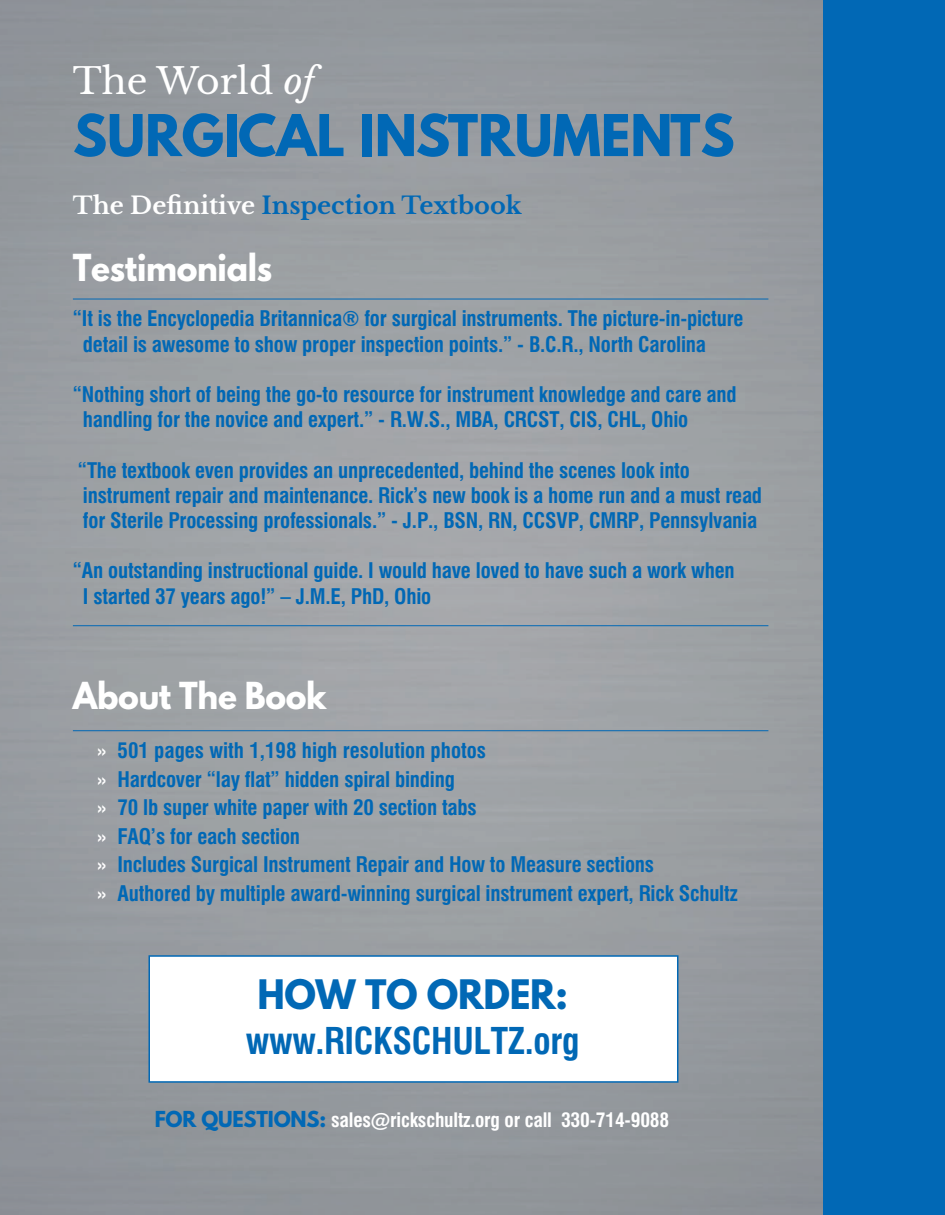
<style>
.page{position:relative;width:945px;height:1215px;background:#fff}
.page>*{position:absolute;margin:0;border:0;box-sizing:border-box;transform-origin:0 0}
.t1{font:700 51px "League Spartan";color:#0168b5}
.t2{font:36.15px "Libre Baskerville";color:#fff}
.t3{font:700 condensed 36px "Swiss 721 BT";letter-spacing:-.01em;color:#0168b5}
.t4{font:700 36px "League Spartan";letter-spacing:-.01em;color:#0168b5}
.t5{font:700 33px "League Spartan";letter-spacing:-.01em;color:#fff;scale:.95 1}
.t6{font:700 24px "Libre Baskerville";color:#0168b5}
.t7{font:700 condensed 21px/25.2px "Swiss 721 BT";letter-spacing:-.01em;color:#0168b5}
.t8{font:700 condensed 19.5px "Swiss 721 BT";letter-spacing:-.01em;color:#fff}
.s1{font-style:italic}
.s2{color:#fff}
.s3{font-family:"League Spartan";font-stretch:normal;color:#0168b5}
</style>
<div class="page">
<img style="left:0;top:0;width:824px;height:1215px">
<hr style="left:73px;top:299px;width:695px;height:1px;background:#0168b5">
<hr style="left:73px;top:625px;width:695px;height:1px;background:#0168b5">
<hr style="left:73px;top:730px;width:695px;height:1px;background:#0168b5">
<div style="left:824px;top:0;width:121px;height:1215px;background:#0168b5"></div>
<div style="left:148px;top:955px;width:530px;height:128px;background:#fff;border:2px solid #0168b5"></div>
<h2 class="t2" style="left:73px;top:59px;width:243px">The World <span class="s1">of</span></h2>
<h1 class="t1" style="left:73px;top:96px;width:663px">SURGICAL INSTRUMENTS</h1>
<p class="t6" style="left:73px;top:191px;width:450px"><span class="s2">The Definitive</span> Inspection Textbook</p>
<h3 class="t5" style="left:73px;top:242px;width:211px">Testimonials</h3>
<p class="t7" style="left:83px;top:306px;width:662px;text-indent:-10px">“It is the Encyclopedia Britannica® for surgical instruments. The picture-in-picture detail is awesome to show proper inspection points.” - B.C.R., North Carolina</p>
<p class="t7" style="left:83px;top:382px;width:655px;text-indent:-10px">“Nothing short of being the go-to resource for instrument knowledge and care and handling for the novice and expert.” - R.W.S., MBA, CRCST, CIS, CHL, Ohio</p>
<p class="t7" style="left:78px;top:457px;width:686px">“The textbook even provides an unprecedented, behind the scenes look into instrument repair and maintenance. Rick’s new book is a home run and a must read for Sterile Processing professionals.” - J.P., BSN, RN, CCSVP, CMRP, Pennsylvania</p>
<p class="t7" style="left:83px;top:558px;width:653px;text-indent:-10px">“An outstanding instructional guide. I would have loved to have such a work when<br>I started 37 years ago!” – J.M.E, PhD, Ohio</p>
<h3 class="t5" style="left:73px;top:670px;width:268px">About The Book</h3>
<p class="t7" style="left:97px;top:736px;width:642px;line-height:28.5px"><span class="s2">»</span> 501 pages with 1,198 high resolution photos<br><span class="s2">»</span> Hardcover “lay flat” hidden spiral binding<br><span class="s2">»</span> 70 lb super white paper with 20 section tabs<br><span class="s2">»</span> FAQ’s for each section<br><span class="s2">»</span> Includes Surgical Instrument Repair and How to Measure sections<br><span class="s2">»</span> Authored by multiple award-winning surgical instrument expert, Rick Schultz</p>
<h3 class="t4" style="left:257px;top:966px;width:312px">HOW TO ORDER:</h3>
<h3 class="t3" style="left:246px;top:1019px;width:335px">www.RICKSCHULTZ.org</h3>
<p class="t8" style="left:155px;top:1108px;width:516px"><span class="s3">FOR QUESTIONS:</span> sales@rickschultz.org or call 330-714-9088</p>
</div>
